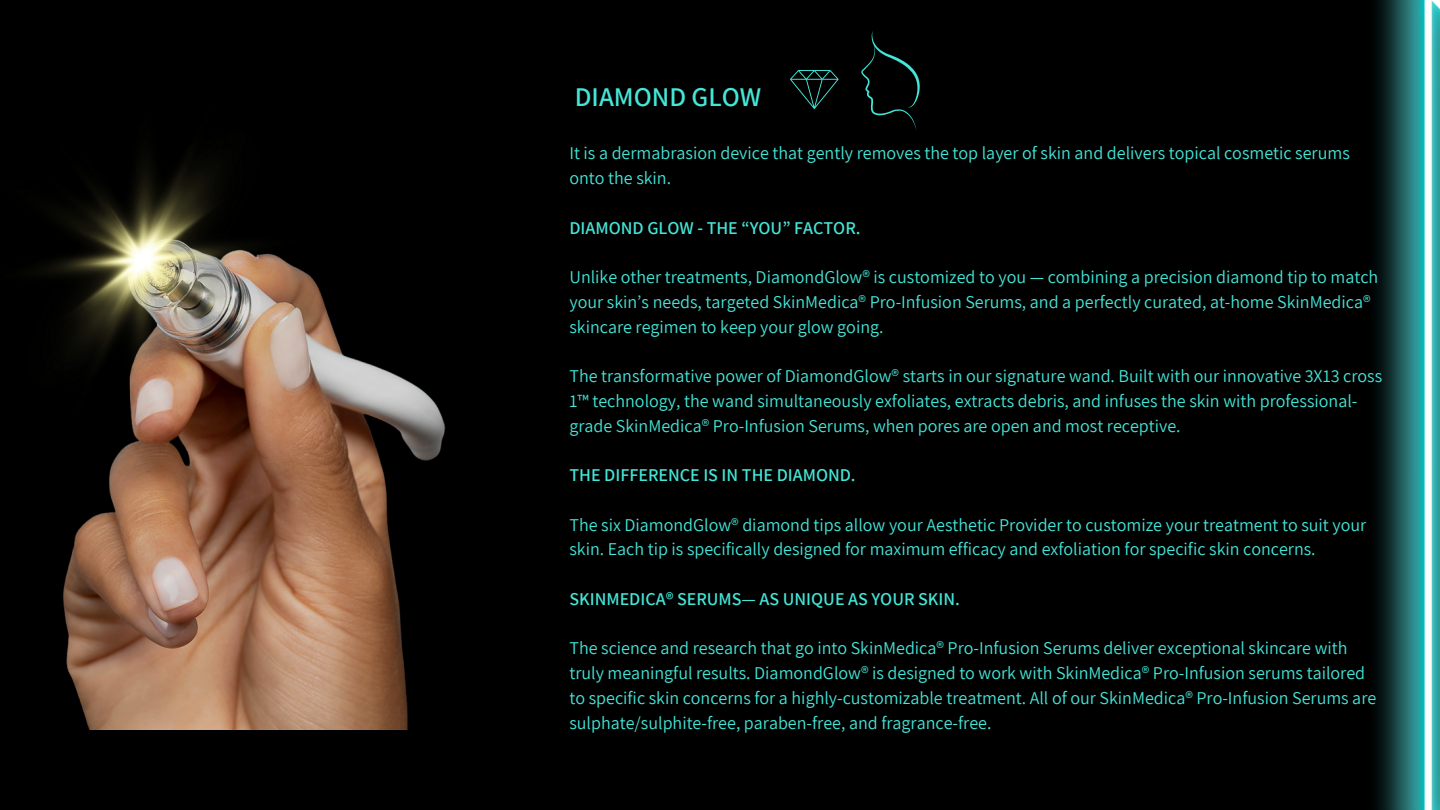
<style>
.page{position:relative;width:1440px;height:810px;background:#000}
.page>*{position:absolute;margin:0;border:0;box-sizing:border-box;transform-origin:0 0}
.t1{font:600 27px "Assistant";color:#44e6d8}
.t2{font:18px/24.8px "Assistant";color:#44e6d8}
.t3{font:600 18px "Assistant";color:#44e6d8}
</style>
<div class="page">
<svg style="left:790px;top:70px;width:49px;height:39px"></svg>
<img style="left:1377px;top:0;width:63px;height:810px">
<img style="left:63px;top:271px;width:383px;height:458px">
<img style="left:42px;top:162px;width:261px;height:256px">
<svg style="left:861px;top:31px;width:59px;height:99px"></svg>
<h1 class="t1" style="left:575px;top:78px;width:188px">DIAMOND GLOW</h1>
<p class="t2" style="left:569px;top:140px;width:782px">It is a dermabrasion device that gently removes the top layer of skin and delivers topical cosmetic serums onto the skin.</p>
<p class="t3" style="left:569px;top:215px;width:293px">DIAMOND GLOW - THE “YOU” FACTOR.</p>
<p class="t2" style="left:569px;top:264px;width:810px">Unlike other treatments, DiamondGlow® is customized to you — combining a precision diamond tip to match your skin’s needs, targeted SkinMedica® Pro-Infusion Serums, and a perfectly curated, at-home SkinMedica® skincare regimen to keep your glow going.</p>
<p class="t2" style="left:569px;top:363px;width:814px">The transformative power of DiamondGlow® starts in our signature wand. Built with our innovative 3X13 cross<br>1™ technology, the wand simultaneously exfoliates, extracts debris, and infuses the skin with professional&shy;grade SkinMedica® Pro-Infusion Serums, when pores are open and most receptive.</p>
<p class="t3" style="left:569px;top:463px;width:288px">THE DIFFERENCE IS IN THE DIAMOND.</p>
<p class="t2" style="left:569px;top:512px;width:798px">The six DiamondGlow® diamond tips allow your Aesthetic Provider to customize your treatment to suit your skin. Each tip is specifically designed for maximum efficacy and exfoliation for specific skin concerns.</p>
<p class="t3" style="left:569px;top:586px;width:392px">SKINMEDICA® SERUMS— AS UNIQUE AS YOUR SKIN.</p>
<p class="t2" style="left:569px;top:635px;width:808px">The science and research that go into SkinMedica® Pro-Infusion Serums deliver exceptional skincare with truly meaningful results. DiamondGlow® is designed to work with SkinMedica® Pro-Infusion serums tailored to specific skin concerns for a highly-customizable treatment. All of our SkinMedica® Pro-Infusion Serums are sulphate/sulphite-free, paraben-free, and fragrance-free.</p>
</div>
